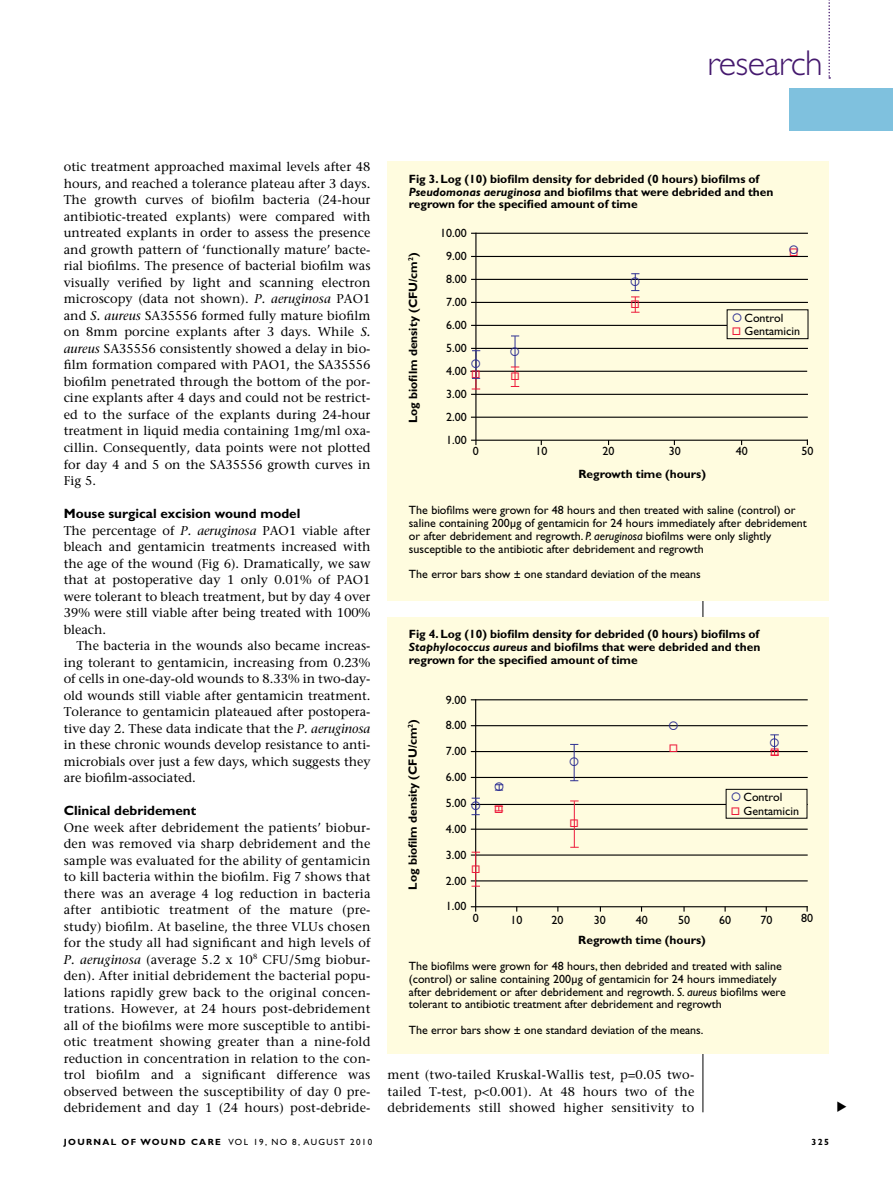
<style>
.page{position:relative;width:893px;height:1191px;background:#fff}
.page>*{position:absolute;margin:0;border:0;box-sizing:border-box;transform-origin:0 0}
.t1{font:300 36px "Gill Sans Std";letter-spacing:-.015em;color:#45196e}
.t2{font:700 13.5px "Gill Sans Std";color:#000}
.t3{font:12.75px/16.5px "Stone Serif";letter-spacing:.005em;color:#000;text-align:justify}
.t4{font:12px/23px "Gill Sans Std";color:#000}
.t5{font:700 12px/12.8px "Gill Sans Std";color:#000}
.t6{font:9px "Gill Sans Std";letter-spacing:.15em;color:#000}
.t7{font:700 9px "Gill Sans Std";color:#000}
.s1{font-style:italic}
.s2{color:#2e3092}
.s3{font-weight:700}
</style>
<div class="page">
<div style="left:789px;top:89px;width:104px;height:42px;background:#7fc1de"></div>
<svg style="left:828px;top:0;width:2px;height:79px"></svg>
<hr style="left:703px;top:161px;width:1px;height:951px;background:#000">
<div style="left:388px;top:161px;width:441px;height:439px;background:#fffcdf"></div>
<hr style="left:471px;top:439px;width:337px;height:2px;background:#000">
<hr style="left:471px;top:233px;width:337px;height:1px;background:#000">
<hr style="left:471px;top:256px;width:337px;height:1px;background:#000">
<hr style="left:471px;top:279px;width:337px;height:1px;background:#000">
<hr style="left:471px;top:302px;width:337px;height:1px;background:#000">
<hr style="left:471px;top:325px;width:337px;height:1px;background:#000">
<hr style="left:470px;top:371px;width:337px;height:1px;background:#000">
<hr style="left:471px;top:348px;width:337px;height:1px;background:#000">
<hr style="left:471px;top:394px;width:337px;height:1px;background:#000">
<hr style="left:471px;top:416px;width:337px;height:2px;background:#000">
<hr style="left:475px;top:233px;width:1px;height:212px;background:#000">
<div style="left:727px;top:310px;width:81px;height:29px;background:#fffcdf"></div>
<div style="left:727px;top:309px;width:81px;height:30px;border:1px solid #000"></div>
<hr style="left:515px;top:336px;width:1px;height:31px;background:#2e3092">
<div style="left:387px;top:162px;width:442px;height:64px;background:#fffcdf"></div>
<div style="left:387px;top:617px;width:442px;height:436px;background:#fffcdf"></div>
<hr style="left:471px;top:906px;width:337px;height:1px;background:#000">
<hr style="left:471px;top:699px;width:337px;height:1px;background:#000">
<hr style="left:471px;top:725px;width:337px;height:1px;background:#000">
<hr style="left:471px;top:751px;width:337px;height:1px;background:#000">
<hr style="left:471px;top:777px;width:337px;height:1px;background:#000">
<hr style="left:471px;top:804px;width:337px;height:1px;background:#000">
<hr style="left:471px;top:828px;width:337px;height:1px;background:#000">
<hr style="left:471px;top:854px;width:337px;height:1px;background:#000">
<hr style="left:471px;top:880px;width:337px;height:1px;background:#000">
<hr style="left:475px;top:699px;width:1px;height:212px;background:#000">
<div style="left:726px;top:789px;width:81px;height:29px;background:#fffcdf"></div>
<div style="left:726px;top:789px;width:81px;height:29px;border:1px solid #000"></div>
<hr style="left:574px;top:801px;width:1px;height:46px;background:#ed1a3b">
<hr style="left:475px;top:852px;width:1px;height:34px;background:#ed1a3b">
<hr style="left:574px;top:744px;width:1px;height:37px;background:#2e3092">
<svg style="left:510px;top:347px;width:9px;height:9px"></svg>
<svg style="left:472px;top:350px;width:8px;height:39px"></svg>
<svg style="left:631px;top:273px;width:8px;height:40px"></svg>
<svg style="left:511px;top:366px;width:8px;height:21px"></svg>
<svg style="left:471px;top:797px;width:9px;height:18px"></svg>
<svg style="left:495px;top:784px;width:8px;height:7px"></svg>
<svg style="left:573px;top:757px;width:2px;height:8px"></svg>
<svg style="left:495px;top:805px;width:8px;height:7px"></svg>
<svg style="left:475px;top:865px;width:2px;height:7px"></svg>
<svg style="left:573px;top:819px;width:2px;height:8px"></svg>
<svg style="left:669px;top:725px;width:9px;height:2px"></svg>
<svg style="left:770px;top:734px;width:9px;height:22px"></svg>
<h1 class="t1" style="left:707px;top:43px;width:117px">research</h1>
<p class="t3" style="left:64px;top:159px;width:308px">otic treatment approached maximal levels after 48 hours, and reached a tolerance plateau after 3 days.<br>The growth curves of biofilm bacteria (24-hour antibiotic-treated explants) were compared with untreated explants in order to assess the presence and growth pattern of ‘functionally mature’ bacte&shy;rial biofilms. The presence of bacterial biofilm was visually verified by light and scanning electron microscopy (data not shown). <span class="s1">P. aeruginosa</span> PAO1 and <span class="s1">S. aureus</span> SA35556 formed fully mature biofilm on 8mm porcine explants after 3 days. While <span class="s1">S. aureus</span> SA35556 consistently showed a delay in bio&shy;film formation compared with PAO1, the SA35556 biofilm penetrated through the bottom of the por&shy;cine explants after 4 days and could not be restrict&shy;ed to the surface of the explants during 24-hour treatment in liquid media containing 1mg/ml oxa&shy;cillin. Consequently, data points were not plotted for day 4 and 5 on the SA35556 growth curves in Fig 5.</p>
<p class="t2" style="left:64px;top:505px;width:238px">Mouse surgical excision wound model</p>
<p class="t3" style="left:64px;top:522px;width:308px">The percentage of <span class="s1">P. aeruginosa</span> PAO1 viable after bleach and gentamicin treatments increased with the age of the wound (Fig 6). Dramatically, we saw that at postoperative day 1 only 0.01% of PAO1 were tolerant to bleach treatment, but by day 4 over 39% were still viable after being treated with 100% bleach.</p>
<p class="t3" style="left:64px;top:637px;width:308px;text-indent:13px">The bacteria in the wounds also became increas&shy;ing tolerant to gentamicin, increasing from 0.23% of cells in one-day-old wounds to 8.33% in two-day&shy;old wounds still viable after gentamicin treatment.<br>Tolerance to gentamicin plateaued after postopera&shy;tive day 2. These data indicate that the <span class="s1">P. aeruginosa </span>in these chronic wounds develop resistance to anti&shy;microbials over just a few days, which suggests they are biofilm-associated.</p>
<p class="t2" style="left:64px;top:802px;width:134px">Clinical debridement</p>
<p class="t3" style="left:64px;top:819px;width:308px">One week after debridement the patients’ biobur&shy;den was removed via sharp debridement and the sample was evaluated for the ability of gentamicin to kill bacteria within the biofilm. Fig 7 shows that there was an average 4 log reduction in bacteria after antibiotic treatment of the mature (pre&shy;study) biofilm. At baseline, the three VLUs chosen for the study all had significant and high levels of <span class="s1">P. aeruginosa</span> (average 5.2 x 10<sup>8</sup> CFU/5mg biobur&shy;den). After initial debridement the bacterial popu&shy;lations rapidly grew back to the original concen&shy;trations. However, at 24 hours post-debridement all of the biofilms were more susceptible to antibi&shy;otic treatment showing greater than a nine-fold reduction in concentration in relation to the con&shy;trol biofilm and a significant difference was observed between the susceptibility of day 0 pre&shy;debridement and day 1 (24 hours) post-debride-</p>
<p class="t5" style="left:409px;top:172px;width:366px">Fig 3. Log (10) biofilm density for debrided (0 hours) biofilms of<br><span class="s1">Pseudomonas aeruginosa</span> and biofilms that were debrided and then regrown for the specified amount of time</p>
<p class="t5" style="left:407px;top:423px;width:172px;rotate:-90deg">Log biofilm density (CFU/cm<sup>2</sup>)</p>
<p class="t4" style="left:440px;top:222px;width:28px;text-align:center">10.00<br>9.00<br>8.00<br>7.00<br>6.00<br>5.00<br>4.00<br>3.00<br>2.00<br>1.00</p>
<p class="t4" style="left:744px;top:311px;width:57px;line-height:13.5px;text-indent:-13px"><span class="s2">○</span> Control<br>Gentamicin</p>
<p class="t4" style="left:473px;top:440px;width:7px">0</p>
<p class="t4" style="left:535px;top:440px;width:13px">10</p>
<p class="t4" style="left:603px;top:440px;width:13px">20</p>
<p class="t4" style="left:669px;top:440px;width:13px">30</p>
<p class="t4" style="left:736px;top:440px;width:13px">40</p>
<p class="t4" style="left:801px;top:440px;width:13px">50</p>
<p class="t5" style="left:578px;top:467px;width:129px">Regrowth time (hours)</p>
<p class="t4" style="left:409px;top:504px;width:399px;line-height:12.8px">The biofilms were grown for 48 hours and then treated with saline (control) or saline containing 200μg of gentamicin for 24 hours immediately after debridement or after debridement and regrowth. <span class="s1">P. aeruginosa</span> biofilms were only slightly susceptible to the antibiotic after debridement and regrowth</p>
<p class="t4" style="left:409px;top:562px;width:293px">The error bars show ± one standard deviation of the means</p>
<p class="t5" style="left:409px;top:627px;width:353px;text-align:justify">Fig 4. Log (10) biofilm density for debrided (0 hours) biofilms of <span class="s1">Staphylococcus aureus</span> and biofilms that were debrided and then regrown for the specified amount of time</p>
<p class="t5" style="left:406px;top:889px;width:172px;rotate:-90deg">Log biofilm density (CFU/cm<sup>2</sup>)</p>
<p class="t4" style="left:446px;top:687px;width:22px;line-height:25.8px;text-align:justify">9.00<br>8.00<br>7.00<br>6.00<br>5.00<br>4.00<br>3.00<br>2.00<br>1.00</p>
<p class="t4" style="left:743px;top:790px;width:57px;line-height:13.5px;text-indent:-13px"><span class="s2">○</span> Control<br>Gentamicin</p>
<p class="t4" style="left:473px;top:906px;width:7px">0</p>
<p class="t4" style="left:510px;top:908px;width:13px">10</p>
<p class="t4" style="left:552px;top:908px;width:13px">20</p>
<p class="t4" style="left:594px;top:908px;width:13px">30</p>
<p class="t4" style="left:636px;top:908px;width:13px">40</p>
<p class="t4" style="left:678px;top:908px;width:13px">50</p>
<p class="t4" style="left:719px;top:908px;width:13px">60</p>
<p class="t4" style="left:761px;top:908px;width:13px">70</p>
<p class="t4" style="left:801px;top:906px;width:13px">80</p>
<p class="t5" style="left:578px;top:933px;width:129px">Regrowth time (hours)</p>
<p class="t4" style="left:409px;top:959px;width:378px;line-height:12.8px">The biofilms were grown for 48 hours, then debrided and treated with saline (control) or saline containing 200μg of gentamicin for 24 hours immediately after debridement or after debridement and regrowth. <span class="s1">S. aureus</span> biofilms were tolerant to antibiotic treatment after debridement and regrowth</p>
<p class="t4" style="left:409px;top:1018px;width:296px">The error bars show ± one standard deviation of the means.</p>
<p class="t3" style="left:387px;top:1066px;width:308px">ment (two-tailed Kruskal-Wallis test, p=0.05 two&shy;tailed T-test, p&lt;0.001). At 48 hours two of the debridements still showed higher sensitivity to</p>
<p class="t6" style="left:64px;top:1137px;width:310px"><span class="s3">journal of wound care</span> vol 19, no 8, august 2010</p>
<p class="t7" style="left:812px;top:1136px;width:19px">325</p>
</div>
